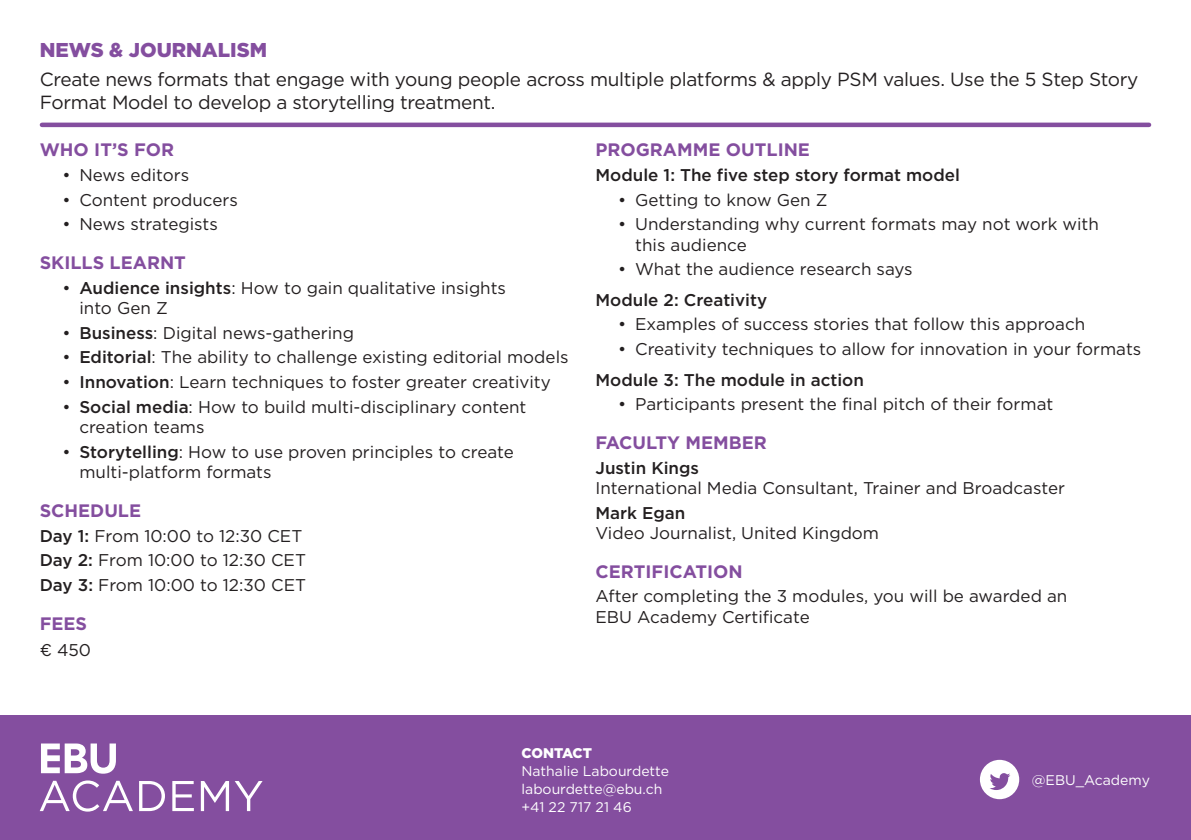
<style>
.page{position:relative;width:1191px;height:840px;background:#fff}
.page>*{position:absolute;margin:0;border:0;box-sizing:border-box;transform-origin:0 0}
.t1{font:900 20px "Gotham";color:#844e9f}
.t2{font:19px/22.8px "Gotham";letter-spacing:-.015em;color:#231f20}
.t3{font:700 18px "Gotham";color:#844e9f}
.t4{font:17px/20.4px "Gotham";color:#231f20}
.t5{font:500 17px "Gotham";color:#231f20}
.t6{font:14px "Gotham";color:#fff}
.t7{font:900 14px "Gotham";letter-spacing:-.01em;color:#fff}
.s1{font-weight:500}
</style>
<div class="page">
<div style="left:0;top:714px;width:1191px;height:125px;background:#844e9f"></div>
<div style="left:42px;top:122px;width:1107px;height:5px;background:#844e9f"></div>
<svg style="left:980px;top:759px;width:39px;height:39px"></svg>
<svg style="left:41px;top:743px;width:75px;height:30px"></svg>
<svg style="left:40px;top:780px;width:93px;height:31px"></svg>
<svg style="left:139px;top:781px;width:26px;height:29px"></svg>
<svg style="left:172px;top:781px;width:22px;height:29px"></svg>
<svg style="left:201px;top:781px;width:28px;height:29px"></svg>
<svg style="left:235px;top:781px;width:27px;height:29px"></svg>
<p class="t1" style="left:40px;top:36px;width:229px">NEWS &amp; JOURNALISM</p>
<p class="t2" style="left:40px;top:67px;width:1100px">Create news formats that engage with young people across multiple platforms &amp; apply PSM values. Use the 5 Step Story<br>Format Model to develop a storytelling treatment.</p>
<p class="t3" style="left:40px;top:138px;width:136px">WHO IT’S FOR</p>
<p class="t4" style="left:62px;top:164px;width:128px">• News editors</p>
<p class="t4" style="left:62px;top:189px;width:177px">• Content producers</p>
<p class="t4" style="left:62px;top:214px;width:157px">• News strategists</p>
<p class="t3" style="left:40px;top:250px;width:148px">SKILLS LEARNT</p>
<p class="t4" style="left:79px;top:277px;width:428px;text-indent:-17px">• <span class="s1">Audience insights</span>: How to gain qualitative insights into Gen Z</p>
<p class="t4" style="left:62px;top:322px;width:293px">• <span class="s1">Business</span>: Digital news-gathering</p>
<p class="t4" style="left:62px;top:346px;width:508px">• <span class="s1">Editorial</span>: The ability to challenge existing editorial models</p>
<p class="t4" style="left:62px;top:371px;width:490px">• <span class="s1">Innovation</span>: Learn techniques to foster greater creativity</p>
<p class="t4" style="left:79px;top:396px;width:448px;text-indent:-17px">• <span class="s1">Social media</span>: How to build multi-disciplinary content creation teams</p>
<p class="t4" style="left:79px;top:441px;width:436px;text-indent:-17px">• <span class="s1">Storytelling</span>: How to use proven principles to create multi-platform formats</p>
<p class="t3" style="left:40px;top:498px;width:103px">SCHEDULE</p>
<p class="t4" style="left:40px;top:524px;width:264px"><span class="s1">Day 1:</span> From 10:00 to 12:30 CET</p>
<p class="t4" style="left:40px;top:549px;width:268px"><span class="s1">Day 2:</span> From 10:00 to 12:30 CET</p>
<p class="t4" style="left:40px;top:574px;width:268px"><span class="s1">Day 3:</span> From 10:00 to 12:30 CET</p>
<p class="t3" style="left:40px;top:611px;width:49px">FEES</p>
<p class="t4" style="left:40px;top:638px;width:53px">€ 450</p>
<p class="t3" style="left:595px;top:138px;width:216px">PROGRAMME OUTLINE</p>
<p class="t5" style="left:595px;top:164px;width:366px">Module 1: The five step story format model</p>
<p class="t4" style="left:618px;top:189px;width:211px">• Getting to know Gen Z</p>
<p class="t4" style="left:635px;top:214px;width:465px;text-indent:-17px">• Understanding why current formats may not work with this audience</p>
<p class="t4" style="left:618px;top:259px;width:296px">• What the audience research says</p>
<p class="t5" style="left:595px;top:288px;width:173px">Module 2: Creativity</p>
<p class="t4" style="left:618px;top:314px;width:468px">• Examples of success stories that follow this approach</p>
<p class="t4" style="left:618px;top:338px;width:524px">• Creativity techniques to allow for innovation in your formats</p>
<p class="t5" style="left:595px;top:368px;width:270px">Module 3: The module in action</p>
<p class="t4" style="left:618px;top:393px;width:436px">• Participants present the final pitch of their format</p>
<p class="t3" style="left:595px;top:430px;width:173px">FACULTY MEMBER</p>
<p class="t4" style="left:595px;top:456px;width:471px"><span class="s1">Justin Kings<br></span>International Media Consultant, Trainer and Broadcaster</p>
<p class="t4" style="left:595px;top:501px;width:285px"><span class="s1">Mark Egan<br></span>Video Journalist, United Kingdom</p>
<p class="t3" style="left:595px;top:559px;width:149px">CERTIFICATION</p>
<p class="t4" style="left:595px;top:585px;width:473px">After completing the 3 modules, you will be awarded an<br>EBU Academy Certificate</p>
<p class="t7" style="left:521px;top:742px;width:72px">CONTACT</p>
<p class="t6" style="left:521px;top:761px;width:149px">Nathalie Labourdette</p>
<p class="t6" style="left:521px;top:779px;width:142px">labourdette@ebu.ch</p>
<p class="t6" style="left:521px;top:797px;width:112px">+41 22 717 21 46</p>
<p class="t6" style="left:1032px;top:770px;width:120px">@EBU_Academy</p>
</div>
